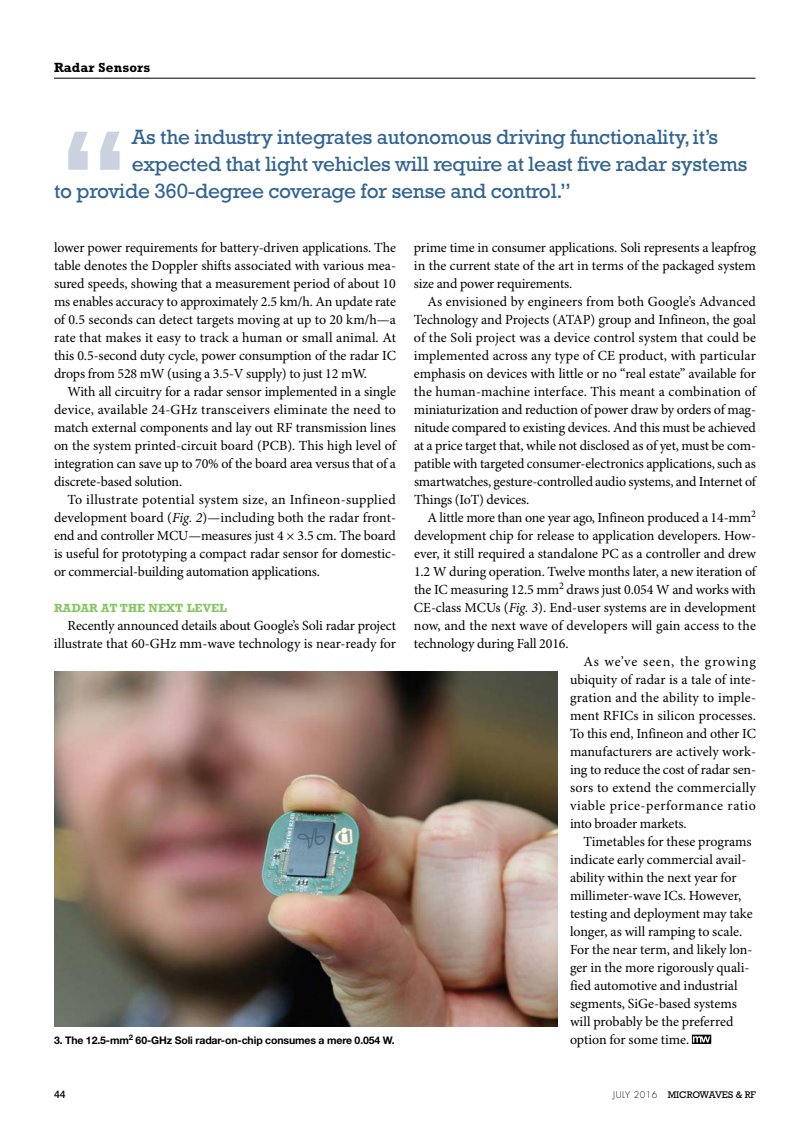
<style>
.page{position:relative;width:810px;height:1134px;background:#fff}
.page>*{position:absolute;margin:0;border:0;box-sizing:border-box;transform-origin:0 0}
.t1{font:700 142.65px "Glypha LT Std";color:#ccd1df}
.t2{font:21px "Rockwell Std";letter-spacing:-.01em;color:#326493}
.t3{font:13.95px/18px "Minion Pro";letter-spacing:-.005em;color:#000;text-align:justify}
.t4{font:13.95px "Minion Pro";letter-spacing:.015em;color:#000}
.t5{font:13.95px "Minion Pro";letter-spacing:.035em;color:#000}
.t6{font:13.95px "Minion Pro";letter-spacing:.02em;color:#000}
.t7{font:13.95px "Minion Pro";letter-spacing:.06em;color:#000}
.t8{font:700 13.5px "Rockwell Std";color:#000}
.t9{font:700 12px "Rockwell Std";letter-spacing:.01em;color:#87c661}
.t10{font:700 10.5px "Helvetica Neue LT Std";letter-spacing:-.01em;color:#000}
.t11{font:500 10.5px "Helvetica Neue LT Std";color:#000}
.t12{font:9.75px "Rockwell Std";color:#000}
.s1{font-style:italic}
.s2{font-family:"Futura Std";font-weight:300;font-size:9px}
</style>
<div class="page">
<hr style="left:54px;top:78px;width:702px;height:1px;background:#000">
<svg style="left:692px;top:1035px;width:19px;height:9px"></svg>
<img style="left:54px;top:671px;width:504px;height:356px">
<p class="t8" style="left:54px;top:59px;width:98px">RADAR SENSORS</p>
<h1 class="t1" style="left:54px;top:96px;width:81px">“</h1>
<h2 class="t2" style="left:132px;top:125px;width:588px">As the industry integrates autonomous driving functionality, it’s</h2>
<h2 class="t2" style="left:132px;top:152px;width:617px">expected that light vehicles will require at least five radar systems</h2>
<h2 class="t2" style="left:54px;top:179px;width:518px">to provide 360-degree coverage for sense and control.”</h2>
<p class="t3" style="left:54px;top:239px;width:344px">lower power requirements for battery-driven applications. The table denotes the Doppler shifts associated with various mea&shy;sured speeds, showing that a measurement period of about 10 ms enables accuracy to approximately 2.5 km/h. An update rate of 0.5 seconds can detect targets moving at up to 20 km/h—a rate that makes it easy to track a human or small animal. At this 0.5-second duty cycle, power consumption of the radar IC drops from 528 mW (using a 3.5-V supply) to just 12 mW.</p>
<p class="t3" style="left:54px;top:383px;width:344px;text-indent:14px">With all circuitry for a radar sensor implemented in a single device, available 24-GHz transceivers eliminate the need to match external components and lay out RF transmission lines on the system printed-circuit board (PCB). This high level of integration can save up to 70% of the board area versus that of a discrete-based solution.</p>
<p class="t3" style="left:54px;top:491px;width:344px;text-indent:14px">To illustrate potential system size, an Infineon-supplied development board (<span class="s1">Fig. 2</span>)—including both the radar front&shy;end and controller MCU—measures just 4 × 3.5 cm. The board is useful for prototyping a compact radar sensor for domestic&shy;or commercial-building automation applications.</p>
<p class="t9" style="left:54px;top:601px;width:174px">RADAR AT THE NEXT LEVEL</p>
<p class="t3" style="left:54px;top:617px;width:344px;text-align:right">Recently announced details about Google’s Soli radar project illustrate that 60-GHz mm-wave technology is near-ready for</p>
<p class="t3" style="left:414px;top:239px;width:344px">prime time in consumer applications. Soli represents a leapfrog in the current state of the art in terms of the packaged system size and power requirements.</p>
<p class="t3" style="left:414px;top:293px;width:344px;text-indent:14px">As envisioned by engineers from both Google’s Advanced Technology and Projects (ATAP) group and Infineon, the goal of the Soli project was a device control system that could be implemented across any type of CE product, with particular emphasis on devices with little or no “real estate” available for the human-machine interface. This meant a combination of miniaturization and reduction of power draw by orders of mag&shy;nitude compared to existing devices. And this must be achieved at a price target that, while not disclosed as of yet, must be com&shy;patible with targeted consumer-electronics applications, such as smartwatches, gesture-controlled audio systems, and Internet of Things (IoT) devices.</p>
<p class="t3" style="left:428px;top:509px;width:330px">A little more than one year ago, Infineon produced a 14-mm<sup>2</sup></p>
<p class="t3" style="left:414px;top:527px;width:343px">development chip for release to application developers. How-</p>
<p class="t3" style="left:414px;top:545px;width:343px">ever, it still required a standalone PC as a controller and drew</p>
<p class="t3" style="left:414px;top:563px;width:344px">1.2 W during operation. Twelve months later, a new iteration of</p>
<p class="t3" style="left:414px;top:581px;width:344px">the IC measuring 12.5 mm<sup>2</sup> draws just 0.054 W and works with</p>
<p class="t3" style="left:414px;top:599px;width:343px">CE-class MCUs (<span class="s1">Fig. 3</span>). End-user systems are in development</p>
<p class="t3" style="left:414px;top:617px;width:344px">now, and the next wave of developers will gain access to the</p>
<p class="t3" style="left:414px;top:635px;width:156px">technology during Fall 2016.</p>
<p class="t7" style="left:584px;top:653px;width:174px">As we’ve seen, the growing</p>
<p class="t3" style="left:570px;top:671px;width:187px">ubiquity of radar is a tale of inte-</p>
<p class="t4" style="left:570px;top:689px;width:188px">gration and the ability to imple-</p>
<p class="t3" style="left:570px;top:707px;width:188px">ment RFICs in silicon processes.</p>
<p class="t3" style="left:570px;top:725px;width:187px">To this end, Infineon and other IC</p>
<p class="t3" style="left:570px;top:743px;width:188px">manufacturers are actively work-</p>
<p class="t3" style="left:570px;top:761px;width:188px">ing to reduce the cost of radar sen-</p>
<p class="t6" style="left:570px;top:779px;width:187px">sors to extend the commercially</p>
<p class="t5" style="left:570px;top:797px;width:187px">viable price-performance ratio</p>
<p class="t3" style="left:570px;top:815px;width:118px">into broader markets.</p>
<p class="t3" style="left:584px;top:833px;width:170px">Timetables for these programs</p>
<p class="t3" style="left:570px;top:851px;width:178px">indicate early commercial avail-</p>
<p class="t3" style="left:570px;top:869px;width:168px">ability within the next year for</p>
<p class="t3" style="left:570px;top:887px;width:173px">millimeter-wave ICs. However,</p>
<p class="t3" style="left:570px;top:905px;width:184px">testing and deployment may take</p>
<p class="t3" style="left:570px;top:923px;width:174px">longer, as will ramping to scale.</p>
<p class="t3" style="left:570px;top:941px;width:184px">For the near term, and likely lon-</p>
<p class="t3" style="left:570px;top:959px;width:181px">ger in the more rigorously quali-</p>
<p class="t3" style="left:570px;top:977px;width:169px">fied automotive and industrial</p>
<p class="t3" style="left:570px;top:995px;width:168px">segments, SiGe-based systems</p>
<p class="t3" style="left:570px;top:1013px;width:165px">will probably be the preferred</p>
<p class="t10" style="left:54px;top:1034px;width:342px">3. The 12.5-mm<sup>2</sup> 60-GHz Soli radar-on-chip consumes a mere 0.054 W.</p>
<p class="t3" style="left:570px;top:1031px;width:121px">option for some time.</p>
<p class="t11" style="left:54px;top:1088px;width:13px">44</p>
<p class="t12" style="left:613px;top:1089px;width:144px"><span class="s2">July 2016</span> microwaves &amp; RF</p>
</div>
